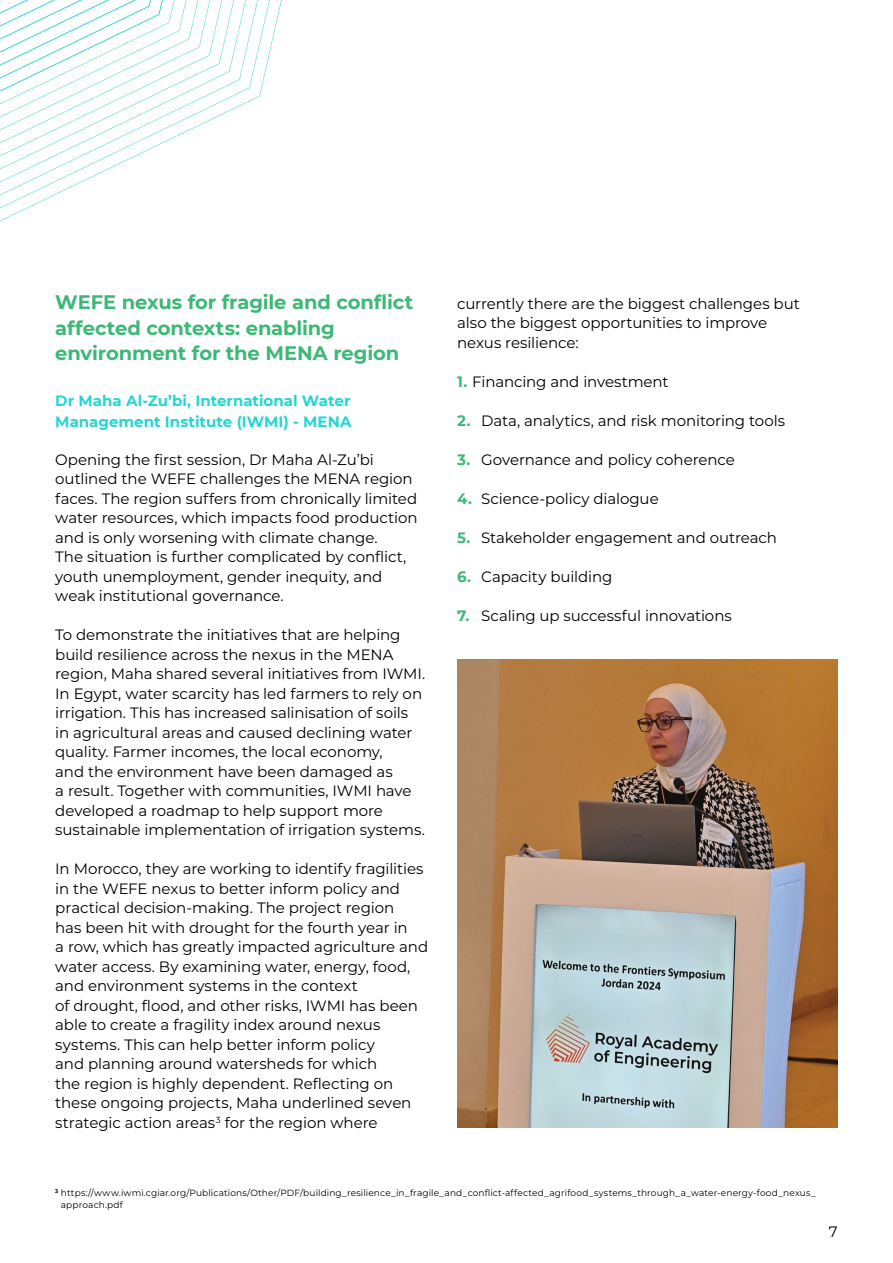
<style>
.page{position:relative;width:893px;height:1263px;background:#fff}
.page>*{position:absolute;margin:0;border:0;box-sizing:border-box;transform-origin:0 0}
.t1{font:700 19.5px/25.5px "Montserrat";letter-spacing:-.005em;color:#3db876}
.t2{font:15px/19.5px "Montserrat";letter-spacing:-.005em;color:#000}
.t3{font:700 15px/21px "Montserrat";color:#24d6d1}
.t4{font:9px/12px "Montserrat";letter-spacing:.015em;color:#000}
.s1{font-weight:700;color:#3db876}
</style>
<div class="page">
<img style="left:457px;top:660px;width:381px;height:468px">
<svg style="left:0;top:0;width:282px;height:221px"></svg>
<h1 class="t1" style="left:55px;top:289px;width:359px">WEFE nexus for fragile and conflict affected contexts: enabling environment for the MENA region</h1>
<p class="t3" style="left:55px;top:390px;width:298px">Dr Maha Al-Zu’bi, International Water<br>Management Institute (IWMI) - MENA</p>
<p class="t2" style="left:55px;top:449px;width:364px">Opening the first session, Dr Maha Al-Zu’bi outlined the WEFE challenges the MENA region faces. The region suffers from chronically limited water resources, which impacts food production and is only worsening with climate change.<br>The situation is further complicated by conflict, youth unemployment, gender inequity, and weak institutional governance.</p>
<p class="t2" style="left:55px;top:625px;width:372px">To demonstrate the initiatives that are helping build resilience across the nexus in the MENA region, Maha shared several initiatives from IWMI.<br>In Egypt, water scarcity has led farmers to rely on irrigation. This has increased salinisation of soils in agricultural areas and caused declining water quality. Farmer incomes, the local economy,<br>and the environment have been damaged as<br>a result. Together with communities, IWMI have developed a roadmap to help support more sustainable implementation of irrigation systems.</p>
<p class="t2" style="left:55px;top:859px;width:374px">In Morocco, they are working to identify fragilities in the WEFE nexus to better inform policy and practical decision-making. The project region<br>has been hit with drought for the fourth year in<br>a row, which has greatly impacted agriculture and water access. By examining water, energy, food, and environment systems in the context<br>of drought, flood, and other risks, IWMI has been able to create a fragility index around nexus systems. This can help better inform policy<br>and planning around watersheds for which<br>the region is highly dependent. Reflecting on these ongoing projects, Maha underlined seven strategic action areas<sup>3</sup> for the region where</p>
<p class="t2" style="left:457px;top:293px;width:344px">currently there are the biggest challenges but also the biggest opportunities to improve nexus resilience:</p>
<p class="t2" style="left:457px;top:371px;width:213px"><span class="s1">1.</span> Financing and investment</p>
<p class="t2" style="left:457px;top:410px;width:330px"><span class="s1">2.</span> Data, analytics, and risk monitoring tools</p>
<p class="t2" style="left:457px;top:449px;width:279px"><span class="s1">3.</span> Governance and policy coherence</p>
<p class="t2" style="left:457px;top:488px;width:203px"><span class="s1">4.</span> Science-policy dialogue</p>
<p class="t2" style="left:457px;top:527px;width:321px"><span class="s1">5.</span> Stakeholder engagement and outreach</p>
<p class="t2" style="left:457px;top:566px;width:157px"><span class="s1">6.</span> Capacity building</p>
<p class="t2" style="left:457px;top:605px;width:276px"><span class="s1">7.</span> Scaling up successful innovations</p>
<p class="t4" style="left:61px;top:1186px;width:756px;text-indent:-6px"><sup>3</sup> https://www.iwmi.cgiar.org/Publications/Other/PDF/building_resilience_in_fragile_and_conflict-affected_agrifood_systems_through_a_water-energy-food_nexus_ approach.pdf</p>
<p class="t2" style="left:829px;top:1222px;width:10px">7</p>
</div>
